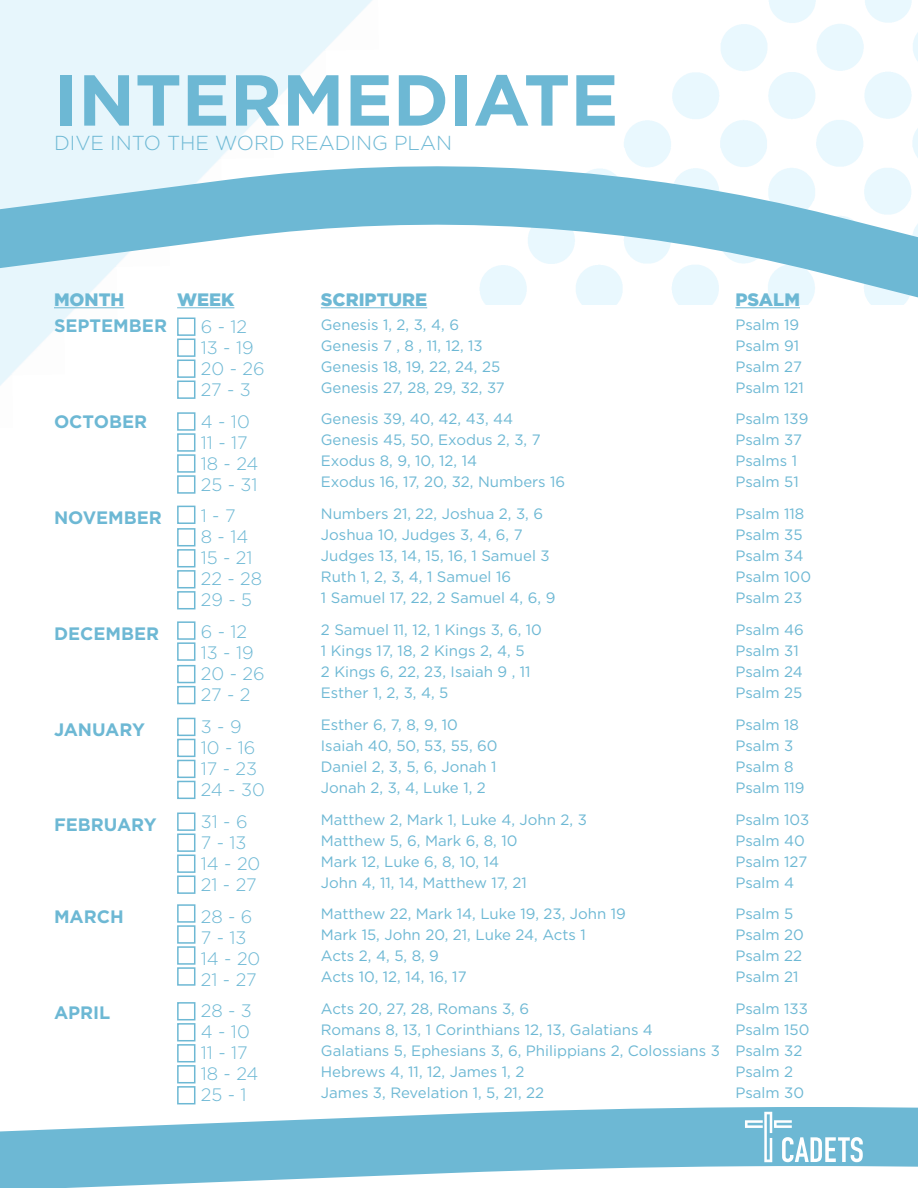
<style>
.page{position:relative;width:918px;height:1188px;background:#fff}
.page>*{position:absolute;margin:0;border:0;box-sizing:border-box;transform-origin:0 0}
.t1{font:700 72px "Gotham";color:#6db8d4}
.t2{font:300 20.25px "Gotham";color:#6db8d4}
.t3{font:300 18px/21px "Gotham";color:#6db8d4}
.t4{font:700 18px "Gotham";color:#6db8d4}
.t5{font:900 18px "Gotham";color:#6db8d4}
.t6{font:15px/21px "Gotham";color:#6db8d4}
</style>
<div class="page">
<img style="left:625px;top:148px;width:293px;height:5px">
<img style="left:624px;top:95px;width:294px;height:53px">
<img style="left:672px;top:43px;width:246px;height:52px">
<img style="left:721px;top:0;width:197px;height:43px">
<img style="left:0;top:324px;width:60px;height:50px">
<img style="left:0;top:374px;width:12px;height:12px">
<img style="left:219px;top:103px;width:55px;height:50px">
<img style="left:324px;top:0;width:48px;height:50px">
<svg style="left:0;top:1107px;width:918px;height:81px;fill:#6db8d4"></svg>
<div style="left:177px;top:318px;width:18px;height:18px;border:2px solid #6db8d4"></div>
<div style="left:177px;top:339px;width:18px;height:18px;border:2px solid #6db8d4"></div>
<div style="left:177px;top:360px;width:18px;height:18px;border:2px solid #6db8d4"></div>
<div style="left:177px;top:381px;width:18px;height:18px;border:2px solid #6db8d4"></div>
<div style="left:177px;top:412px;width:18px;height:19px;border:2px solid #6db8d4"></div>
<div style="left:177px;top:433px;width:18px;height:19px;border:2px solid #6db8d4"></div>
<div style="left:177px;top:454px;width:18px;height:19px;border:2px solid #6db8d4"></div>
<div style="left:177px;top:475px;width:18px;height:19px;border:2px solid #6db8d4"></div>
<div style="left:177px;top:506px;width:18px;height:18px;border:2px solid #6db8d4"></div>
<div style="left:177px;top:528px;width:18px;height:18px;border:2px solid #6db8d4"></div>
<div style="left:177px;top:549px;width:18px;height:18px;border:2px solid #6db8d4"></div>
<div style="left:177px;top:570px;width:18px;height:18px;border:2px solid #6db8d4"></div>
<div style="left:177px;top:591px;width:18px;height:18px;border:2px solid #6db8d4"></div>
<div style="left:177px;top:621px;width:18px;height:19px;border:2px solid #6db8d4"></div>
<div style="left:177px;top:642px;width:18px;height:19px;border:2px solid #6db8d4"></div>
<div style="left:177px;top:665px;width:18px;height:18px;border:2px solid #6db8d4"></div>
<div style="left:177px;top:686px;width:18px;height:18px;border:2px solid #6db8d4"></div>
<div style="left:177px;top:718px;width:18px;height:18px;border:2px solid #6db8d4"></div>
<div style="left:177px;top:739px;width:18px;height:18px;border:2px solid #6db8d4"></div>
<div style="left:177px;top:760px;width:18px;height:18px;border:2px solid #6db8d4"></div>
<div style="left:177px;top:781px;width:18px;height:18px;border:2px solid #6db8d4"></div>
<div style="left:177px;top:813px;width:18px;height:18px;border:2px solid #6db8d4"></div>
<div style="left:177px;top:834px;width:18px;height:18px;border:2px solid #6db8d4"></div>
<div style="left:177px;top:855px;width:18px;height:18px;border:2px solid #6db8d4"></div>
<div style="left:177px;top:876px;width:18px;height:18px;border:2px solid #6db8d4"></div>
<div style="left:177px;top:904px;width:18px;height:19px;border:2px solid #6db8d4"></div>
<div style="left:177px;top:925px;width:18px;height:19px;border:2px solid #6db8d4"></div>
<div style="left:177px;top:946px;width:18px;height:19px;border:2px solid #6db8d4"></div>
<div style="left:177px;top:967px;width:18px;height:19px;border:2px solid #6db8d4"></div>
<div style="left:177px;top:1002px;width:18px;height:18px;border:2px solid #6db8d4"></div>
<div style="left:177px;top:1023px;width:18px;height:18px;border:2px solid #6db8d4"></div>
<div style="left:177px;top:1044px;width:18px;height:18px;border:2px solid #6db8d4"></div>
<div style="left:177px;top:1065px;width:18px;height:18px;border:2px solid #6db8d4"></div>
<div style="left:177px;top:1086px;width:18px;height:18px;border:2px solid #6db8d4"></div>
<svg style="left:745px;top:1112px;width:118px;height:50px"></svg>
<svg style="left:0;top:153px;width:918px;height:171px"></svg>
<h1 class="t1" style="left:54px;top:52px;width:566px">INTERMEDIATE</h1>
<h2 class="t2" style="left:54px;top:130px;width:400px">DIVE INTO THE WORD READING PLAN</h2>
<p class="t5" style="left:54px;top:287px;width:72px">MONTH</p>
<p class="t5" style="left:177px;top:287px;width:59px">WEEK</p>
<p class="t5" style="left:321px;top:287px;width:108px">SCRIPTURE</p>
<p class="t5" style="left:735px;top:287px;width:66px">PSALM</p>
<p class="t4" style="left:54px;top:314px;width:115px">SEPTEMBER</p>
<p class="t4" style="left:54px;top:409px;width:95px">OCTOBER</p>
<p class="t4" style="left:54px;top:505px;width:109px">NOVEMBER</p>
<p class="t4" style="left:54px;top:621px;width:107px">DECEMBER</p>
<p class="t4" style="left:54px;top:717px;width:92px">JANUARY</p>
<p class="t4" style="left:54px;top:813px;width:104px">FEBRUARY</p>
<p class="t4" style="left:54px;top:905px;width:71px">MARCH</p>
<p class="t4" style="left:54px;top:1001px;width:58px">APRIL</p>
<p class="t3" style="left:201px;top:316px;width:65px">6 - 12<br>13 - 19<br>20 - 26<br>27 - 3</p>
<p class="t3" style="left:201px;top:410px;width:59px">4 - 10<br>11 - 17<br>18 - 24<br>25 - 31</p>
<p class="t3" style="left:201px;top:505px;width:63px">1 - 7<br>8 - 14<br>15 - 21<br>22 - 28<br>29 - 5</p>
<p class="t3" style="left:201px;top:621px;width:65px">6 - 12<br>13 - 19<br>20 - 26<br>27 - 2</p>
<p class="t3" style="left:201px;top:716px;width:65px">3 - 9<br>10 - 16<br>17 - 23<br>24 - 30</p>
<p class="t3" style="left:201px;top:811px;width:61px">31 - 6<br>7 - 13<br>14 - 20<br>21 - 27</p>
<p class="t3" style="left:201px;top:905px;width:61px">28 - 6<br>7 - 13<br>14 - 20<br>21 - 27</p>
<p class="t3" style="left:201px;top:1000px;width:59px">28 - 3<br>4 - 10<br>11 - 17<br>18 - 24<br>25 - 1</p>
<p class="t6" style="left:321px;top:313px;width:186px">Genesis 1, 2, 3, 4, 6<br>Genesis 7 , 8 , 11, 12, 13<br>Genesis 18, 19, 22, 24, 25<br>Genesis 27, 28, 29, 32, 37</p>
<p class="t6" style="left:321px;top:408px;width:246px">Genesis 39, 40, 42, 43, 44<br>Genesis 45, 50, Exodus 2, 3, 7<br>Exodus 8, 9, 10, 12, 14<br>Exodus 16, 17, 20, 32, Numbers 16</p>
<p class="t6" style="left:321px;top:503px;width:236px">Numbers 21, 22, Joshua 2, 3, 6<br>Joshua 10, Judges 3, 4, 6, 7<br>Judges 13, 14, 15, 16, 1 Samuel 3<br>Ruth 1, 2, 3, 4, 1 Samuel 16<br>1 Samuel 17, 22, 2 Samuel 4, 6, 9</p>
<p class="t6" style="left:321px;top:619px;width:223px">2 Samuel 11, 12, 1 Kings 3, 6, 10<br>1 Kings 17, 18, 2 Kings 2, 4, 5<br>2 Kings 6, 22, 23, Isaiah 9 , 11<br>Esther 1, 2, 3, 4, 5</p>
<p class="t6" style="left:321px;top:714px;width:178px">Esther 6, 7, 8, 9, 10<br>Isaiah 40, 50, 53, 55, 60<br>Daniel 2, 3, 5, 6, Jonah 1<br>Jonah 2, 3, 4, Luke 1, 2</p>
<p class="t6" style="left:321px;top:808px;width:268px">Matthew 2, Mark 1, Luke 4, John 2, 3<br>Matthew 5, 6, Mark 6, 8, 10<br>Mark 12, Luke 6, 8, 10, 14<br>John 4, 11, 14, Matthew 17, 21</p>
<p class="t6" style="left:321px;top:903px;width:307px">Matthew 22, Mark 14, Luke 19, 23, John 19<br>Mark 15, John 20, 21, Luke 24, Acts 1<br>Acts 2, 4, 5, 8, 9<br>Acts 10, 12, 14, 16, 17</p>
<p class="t6" style="left:321px;top:998px;width:401px">Acts 20, 27, 28, Romans 3, 6<br>Romans 8, 13, 1 Corinthians 12, 13, Galatians 4<br>Galatians 5, Ephesians 3, 6, Philippians 2, Colossians 3<br>Hebrews 4, 11, 12, James 1, 2<br>James 3, Revelation 1, 5, 21, 22</p>
<p class="t6" style="left:735px;top:313px;width:70px">Psalm 19<br>Psalm 91<br>Psalm 27<br>Psalm 121</p>
<p class="t6" style="left:735px;top:408px;width:75px">Psalm 139<br>Psalm 37<br>Psalms 1<br>Psalm 51</p>
<p class="t6" style="left:735px;top:503px;width:77px">Psalm 118<br>Psalm 35<br>Psalm 34<br>Psalm 100<br>Psalm 23</p>
<p class="t6" style="left:735px;top:619px;width:70px">Psalm 46<br>Psalm 31<br>Psalm 24<br>Psalm 25</p>
<p class="t6" style="left:735px;top:714px;width:71px">Psalm 18<br>Psalm 3<br>Psalm 8<br>Psalm 119</p>
<p class="t6" style="left:735px;top:808px;width:76px">Psalm 103<br>Psalm 40<br>Psalm 127<br>Psalm 4</p>
<p class="t6" style="left:735px;top:903px;width:70px">Psalm 5<br>Psalm 20<br>Psalm 22<br>Psalm 21</p>
<p class="t6" style="left:735px;top:998px;width:76px">Psalm 133<br>Psalm 150<br>Psalm 32<br>Psalm 2<br>Psalm 30</p>
</div>
